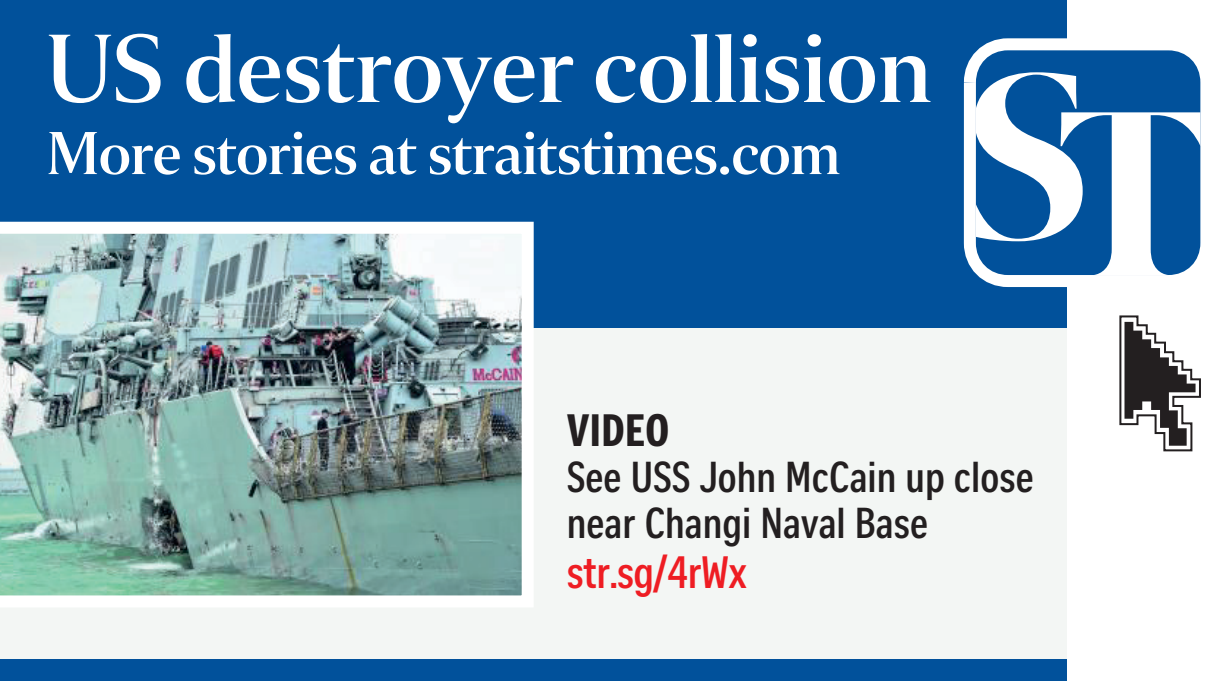
<style>
.page{position:relative;width:1205px;height:681px;background:#fff}
.page>*{position:absolute;margin:0;border:0;box-sizing:border-box;transform-origin:0 0}
.t1{font:96px "Selane ST Thirty";color:#fff}
.t2{font:60px "Selane ST Thirty";letter-spacing:-.01em;color:#fff}
.t3{font:700 44px "Curator Head Cond ST Semi";letter-spacing:-.015em;color:#ee1d23}
.t4{font:44px "Curator Head Cond ST Bold";letter-spacing:-.005em;color:#231f20}
.t5{font:700 42px/46px "Curator Head Cond ST Semi";color:#231f20}
</style>
<div class="page">
<div style="left:0;top:212px;width:1066px;height:468px;background:#f3f6f4"></div>
<div style="left:0;top:1px;width:1066px;height:327px;background:#01519b"></div>
<svg style="left:1119px;top:315px;width:82px;height:137px"></svg>
<svg style="left:963px;top:26px;width:238px;height:273px"></svg>
<svg style="left:975px;top:50px;width:225px;height:22px;fill:#01519b"></svg>
<svg style="left:975px;top:72px;width:225px;height:203px"></svg>
<div style="left:0;top:659px;width:1066px;height:21px;background:#01519b"></div>
<img style="left:0;top:222px;width:533px;height:385px">
<h1 class="t1" style="left:47px;top:13px;width:885px">US destroyer collision</h1>
<h2 class="t2" style="left:47px;top:118px;width:794px">More stories at straitstimes.com</h2>
<p class="t4" style="left:566px;top:406px;width:104px">VIDEO</p>
<p class="t5" style="left:566px;top:454px;width:468px">See USS John McCain up close near Changi Naval Base</p>
<p class="t3" style="left:566px;top:548px;width:182px">str.sg/4rWx</p>
</div>
